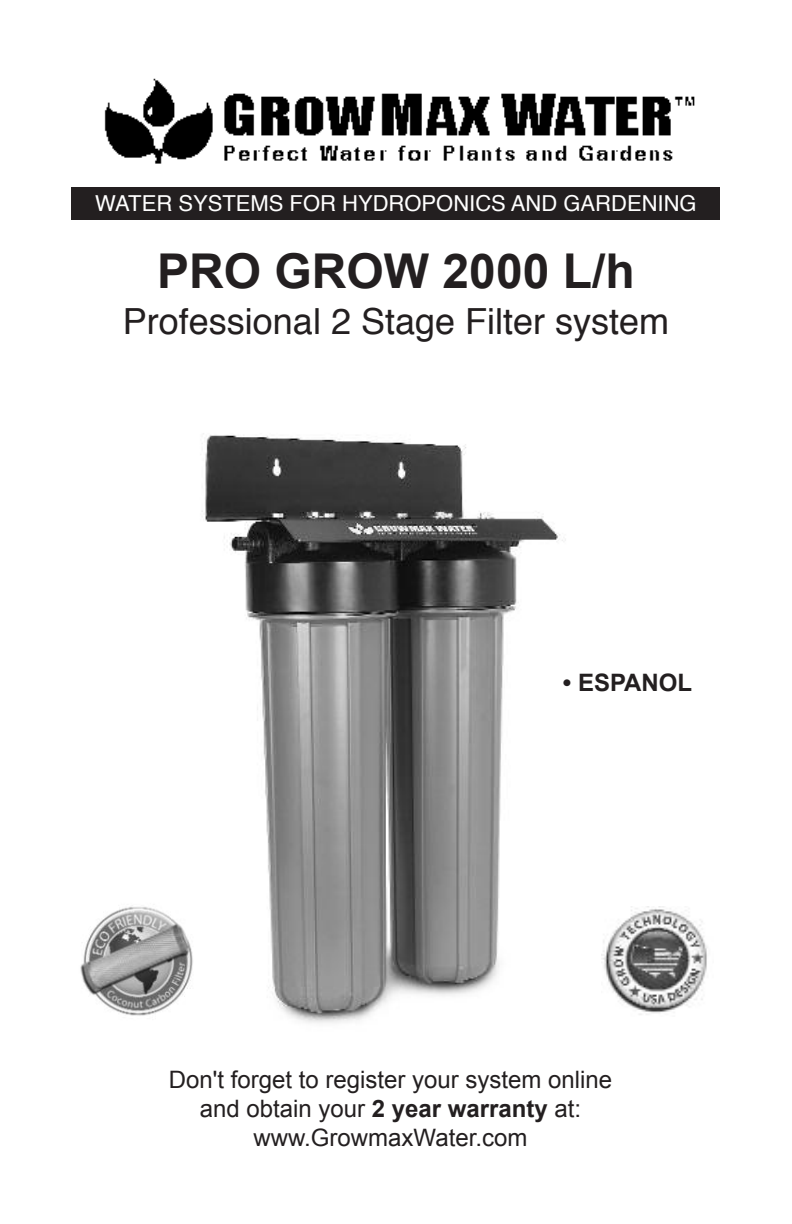
<style>
.page{position:relative;width:792px;height:1224px;background:#fff}
.page>*{position:absolute;margin:0;border:0;box-sizing:border-box;transform-origin:0 0}
.t1{font:700 48px "Arial";color:#231f20}
.t2{font:36px "Helvetica";color:#231f20}
.t3{font:24px/28.8px "Arial";color:#231f20;text-align:center}
.t4{font:700 24px "Arial";color:#231f20}
.t5{font:22px "Helvetica";color:#fff}
.s1{font-weight:700}
</style>
<div class="page">
<div style="left:72px;top:187px;width:648px;height:32px;background:#231f20"></div>
<img style="left:104px;top:78px;width:591px;height:86px">
<img style="left:202px;top:433px;width:364px;height:590px">
<img style="left:601px;top:907px;width:107px;height:108px">
<div style="left:74px;top:896px;width:132px;height:134px;background:#fff"></div>
<img style="left:80px;top:906px;width:113px;height:110px">
<p class="t5" style="left:95px;top:194px;width:603px">WATER SYSTEMS FOR HYDROPONICS AND GARDENING</p>
<h1 class="t1" style="left:157px;top:245px;width:479px">PRO GROW 2000 L/h</h1>
<h2 class="t2" style="left:123px;top:306px;width:548px">Professional 2 Stage Filter system</h2>
<p class="t4" style="left:563px;top:669px;width:131px">• ESPANOL</p>
<p class="t3" style="left:169px;top:1066px;width:445px">Don't forget to register your system online and obtain your <span class="s1">2 year warranty</span> at: www.GrowmaxWater.com</p>
</div>
